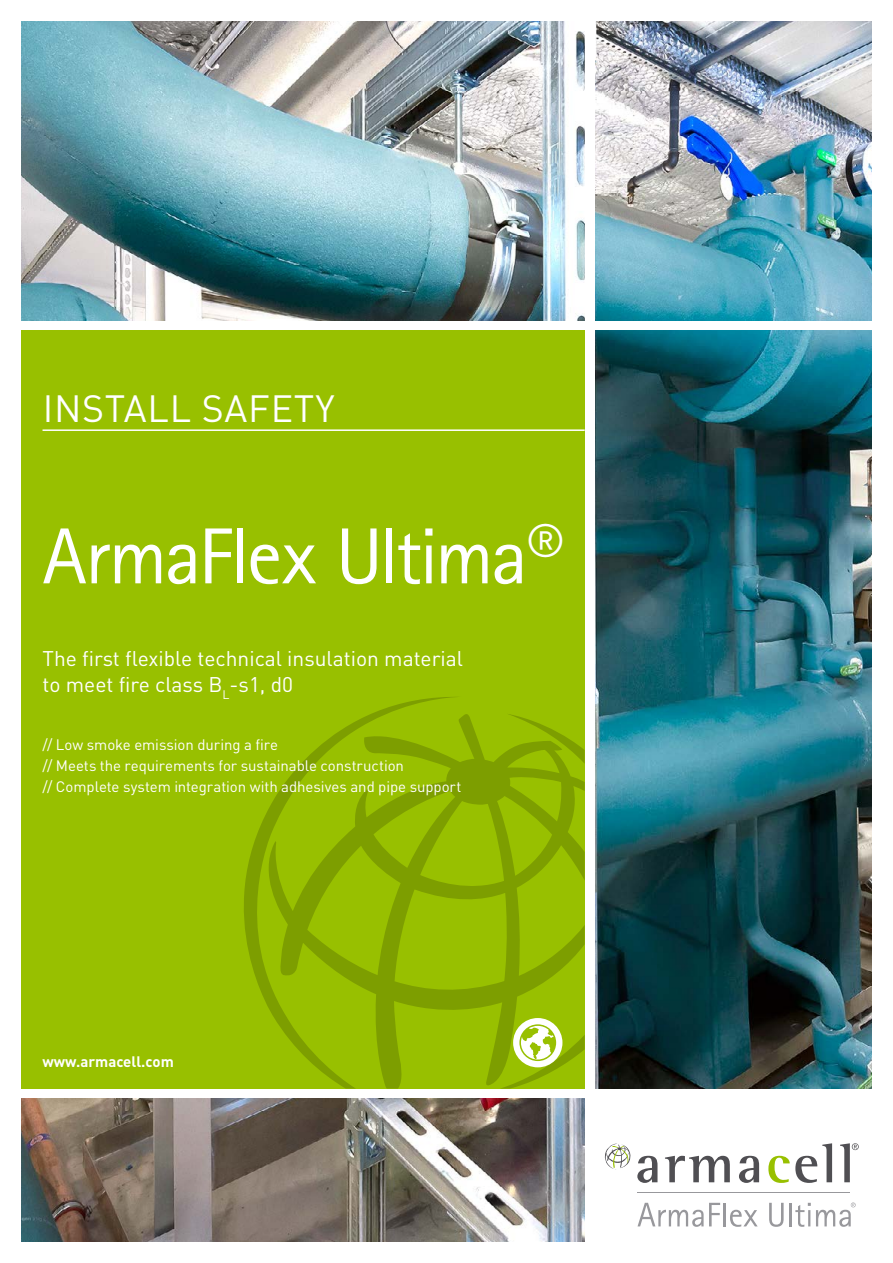
<style>
.page{position:relative;width:893px;height:1263px;background:#fff}
.page>*{position:absolute;margin:0;border:0;box-sizing:border-box;transform-origin:0 0}
.t1{font:79.5px "Rotis Sans Serif Std";letter-spacing:-.035em;color:#fff}
.t2{font:37.5px "DIN Pro";letter-spacing:.02em;color:#fff}
.t3{font:21px/25.2px "DIN Pro";color:#fff}
.t4{font:15px/21px "DIN Pro";letter-spacing:-.005em;color:#fff}
.t5{font:700 15px "DIN Pro";color:#fff}
</style>
<div class="page">
<svg style="left:637px;top:1156px;width:20px;height:27px"></svg>
<svg style="left:665px;top:1156px;width:65px;height:26px"></svg>
<svg style="left:739px;top:1156px;width:20px;height:27px"></svg>
<svg style="left:768px;top:1143px;width:64px;height:40px"></svg>
<svg style="left:840px;top:1143px;width:19px;height:39px"></svg>
<svg style="left:605px;top:1143px;width:26px;height:27px"></svg>
<hr style="left:637px;top:1192px;width:213px;height:1px;background:#98989c">
<svg style="left:637px;top:1203px;width:83px;height:24px"></svg>
<hr style="left:723px;top:1203px;width:2px;height:23px;background:#98989c">
<svg style="left:730px;top:1210px;width:28px;height:17px"></svg>
<svg style="left:769px;top:1203px;width:15px;height:24px"></svg>
<hr style="left:789px;top:1203px;width:2px;height:23px;background:#98989c">
<svg style="left:795px;top:1202px;width:61px;height:25px"></svg>
<div style="left:21px;top:331px;width:564px;height:758px;background:#98c000"></div>
<hr style="left:43px;top:429px;width:542px;height:2px;background:#fff">
<img style="left:21px;top:21px;width:564px;height:299px">
<img style="left:21px;top:1098px;width:564px;height:144px">
<img style="left:595px;top:331px;width:277px;height:758px">
<svg style="left:244px;top:697px;width:341px;height:392px"></svg>
<div style="left:513px;top:1018px;width:49px;height:49px;background:#fff;border-radius:50%"></div>
<svg style="left:519px;top:1024px;width:37px;height:37px"></svg>
<img style="left:595px;top:21px;width:277px;height:299px">
<h2 class="t2" style="left:43px;top:379px;width:294px">INSTALL SAFETY</h2>
<h1 class="t1" style="left:43px;top:509px;width:525px">ArmaFlex Ultima<sup>®</sup></h1>
<h3 class="t3" style="left:43px;top:644px;width:422px">The first flexible technical insulation material to meet fire class B<sub>L</sub>-s1, d0</h3>
<p class="t4" style="left:43px;top:733px;width:420px">// Low smoke emission during a fire<br>// Meets the requirements for sustainable construction<br>// Complete system integration with adhesives and pipe support</p>
<p class="t5" style="left:43px;top:1049px;width:133px">www.armacell.com</p>
</div>
